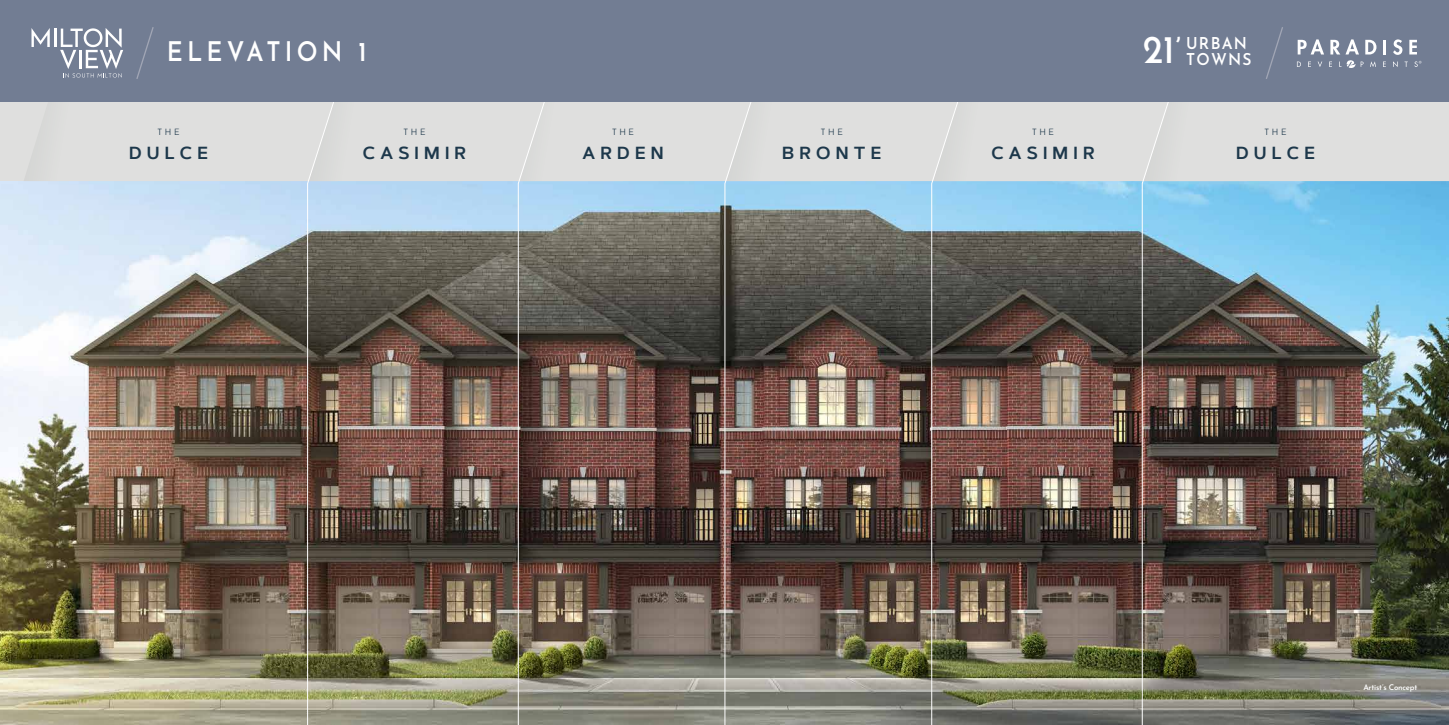
<style>
.page{position:relative;width:1449px;height:725px;background:#fff}
.page>*{position:absolute;margin:0;border:0;box-sizing:border-box;transform-origin:0 0}
.t1{font:700 39.2px "Josefin Sans";color:#fff;scale:.95 1}
.t2{font:600 27.21px "Josefin Sans";letter-spacing:.17em;color:#fff;scale:.9 1}
.t3{font:600 17.5px "Artegra Sans";letter-spacing:.3em;color:#1d384b}
.t4{font:600 16.45px "Josefin Sans";letter-spacing:.08em;color:#fff;scale:.95 1}
.t5{font:8.75px "Josefin Sans";letter-spacing:.3em;color:#1d384b}
.t6{font:600 7.88px "Josefin Sans";letter-spacing:-.025em;color:#fff}
</style>
<div class="page">
<img style="left:24px;top:101px;width:1425px;height:623px">
<div style="left:0;top:0;width:1449px;height:101px;background:#727d93"></div>
<svg style="left:32px;top:28px;width:18px;height:19px"></svg>
<hr style="left:54px;top:29px;width:3px;height:18px;background:#fff">
<svg style="left:60px;top:28px;width:63px;height:50px"></svg>
<svg style="left:1266px;top:27px;width:17px;height:52px"></svg>
<svg style="left:136px;top:27px;width:18px;height:52px"></svg>
<svg style="left:1298px;top:39px;width:26px;height:15px"></svg>
<svg style="left:1330px;top:40px;width:10px;height:14px"></svg>
<svg style="left:1346px;top:39px;width:13px;height:15px"></svg>
<svg style="left:1365px;top:40px;width:11px;height:14px"></svg>
<hr style="left:1383px;top:40px;width:3px;height:14px;background:#fff">
<svg style="left:1393px;top:39px;width:9px;height:16px"></svg>
<svg style="left:1409px;top:40px;width:8px;height:14px"></svg>
<svg style="left:1297px;top:62px;width:4px;height:5px"></svg>
<svg style="left:1308px;top:62px;width:3px;height:5px"></svg>
<svg style="left:1318px;top:62px;width:4px;height:5px"></svg>
<svg style="left:1329px;top:62px;width:3px;height:5px"></svg>
<svg style="left:1370px;top:61px;width:6px;height:6px"></svg>
<svg style="left:1383px;top:62px;width:3px;height:5px"></svg>
<svg style="left:1393px;top:61px;width:5px;height:6px"></svg>
<svg style="left:1339px;top:60px;width:25px;height:8px"></svg>
<svg style="left:1414px;top:61px;width:8px;height:6px"></svg>
<h1 class="t1" style="left:1143px;top:25px;width:42px">21’</h1>
<h2 class="t2" style="left:167px;top:28px;width:224px">ELEVATION 1</h2>
<p class="t4" style="left:1186px;top:29px;width:66px">URBAN</p>
<p class="t4" style="left:1186px;top:45px;width:70px">TOWNS</p>
<p class="t5" style="left:158px;top:126px;width:23px">THE</p>
<p class="t3" style="left:129px;top:140px;width:81px">DULCE</p>
<p class="t5" style="left:404px;top:126px;width:23px">THE</p>
<p class="t3" style="left:363px;top:140px;width:105px">CASIMIR</p>
<p class="t5" style="left:612px;top:126px;width:23px">THE</p>
<p class="t3" style="left:582px;top:140px;width:83px">ARDEN</p>
<p class="t5" style="left:821px;top:126px;width:23px">THE</p>
<p class="t3" style="left:782px;top:140px;width:101px">BRONTE</p>
<p class="t5" style="left:1032px;top:126px;width:23px">THE</p>
<p class="t3" style="left:991px;top:140px;width:105px">CASIMIR</p>
<p class="t5" style="left:1265px;top:126px;width:23px">THE</p>
<p class="t3" style="left:1236px;top:140px;width:81px">DULCE</p>
<p class="t6" style="left:1363px;top:680px;width:56px">Artist’s Concept</p>
</div>
